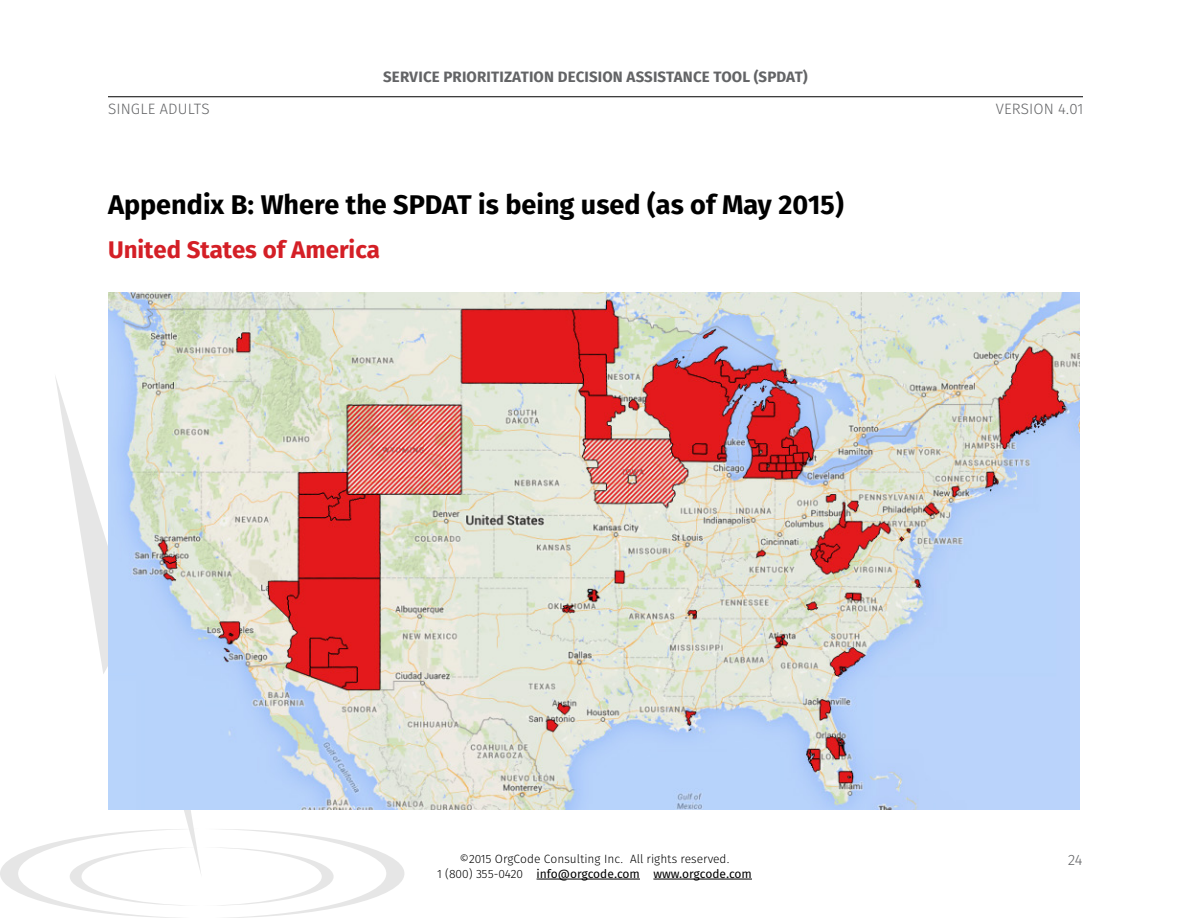
<style>
.page{position:relative;width:1188px;height:918px;background:#fff}
.page>*{position:absolute;margin:0;border:0;box-sizing:border-box;transform-origin:0 0}
.t1{font:700 27px "Fira Sans OT";color:#000}
.t2{font:700 24px "Fira Sans OT";color:#d41f26}
.t3{font:700 15px "Fira Sans OT";letter-spacing:.01em;color:#636466}
.t4{font:15px "Fira Sans OT Light";letter-spacing:.01em;color:#636466}
.t5{font:12px "Fira Sans OT";color:#000}
.t6{font:12px "Fira Sans OT Light";color:#000}
.s1{font-family:"Fira Sans OT Light"}
</style>
<div class="page">
<hr style="left:108px;top:96px;width:975px;height:1px;background:#000">
<svg style="left:0;top:829px;width:404px;height:89px"></svg>
<svg style="left:55px;top:376px;width:147px;height:502px"></svg>
<hr style="left:537px;top:879px;width:103px;height:1px;background:#000">
<hr style="left:653px;top:879px;width:99px;height:1px;background:#000">
<img style="left:108px;top:292px;width:972px;height:518px">
<p class="t3" style="left:383px;top:67px;width:426px">SERVICE PRIORITIZATION DECISION ASSISTANCE TOOL (SPDAT)</p>
<p class="t4" style="left:108px;top:98px;width:103px">SINGLE ADULTS</p>
<p class="t4" style="left:996px;top:98px;width:89px">VERSION 4.01</p>
<h1 class="t1" style="left:108px;top:186px;width:737px">Appendix B: Where the SPDAT is being used (as of May 2015)</h1>
<h2 class="t2" style="left:108px;top:233px;width:274px">United States of America</h2>
<p class="t6" style="left:460px;top:851px;width:272px">©2015 OrgCode Consulting Inc. All rights reserved.</p>
<p class="t5" style="left:437px;top:865px;width:316px"><span class="s1">1 (800) 355-0420</span> info@orgcode.com www.orgcode.com</p>
<p class="t4" style="left:1068px;top:849px;width:16px">24</p>
</div>
